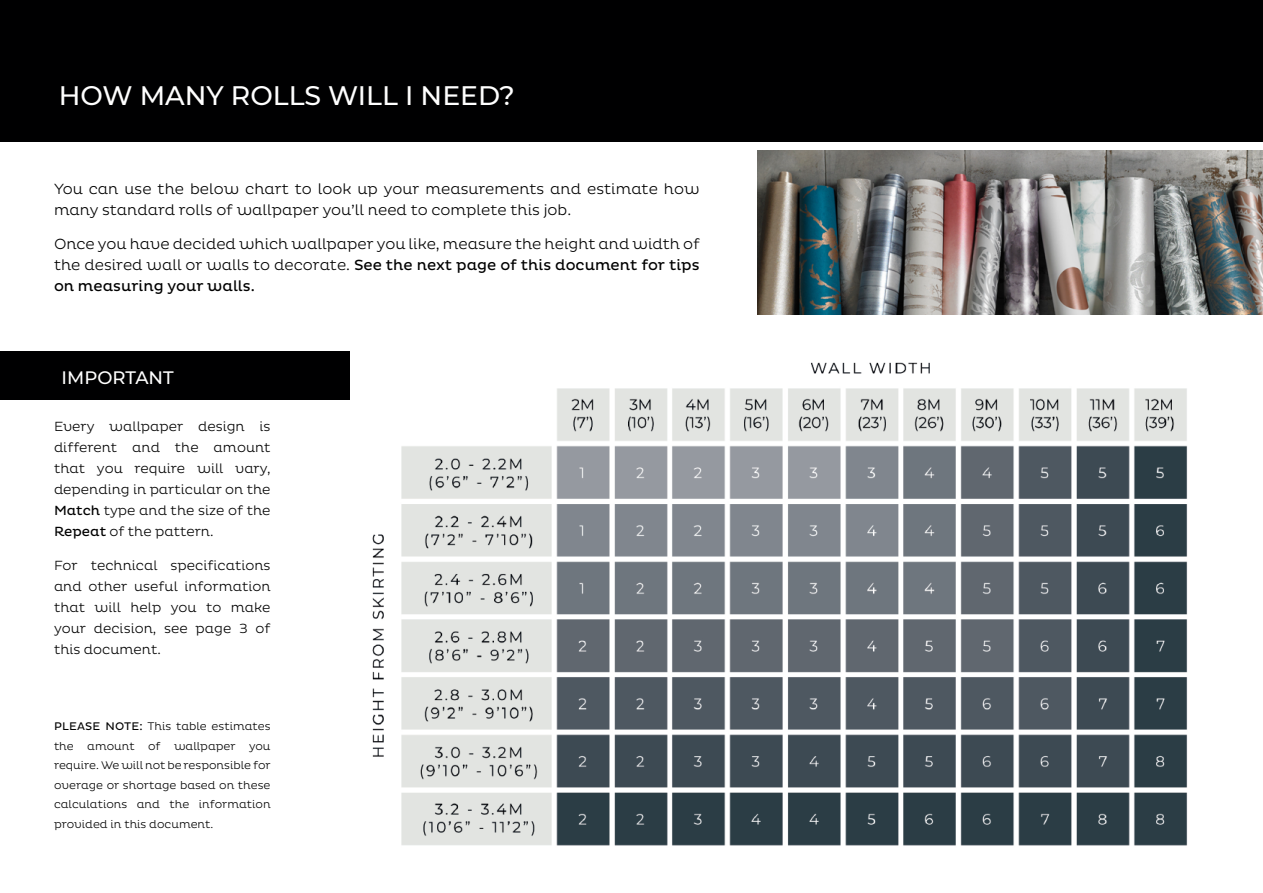
<style>
.page{position:relative;width:1263px;height:893px;background:#fff}
.page>*{position:absolute;margin:0;border:0;box-sizing:border-box;transform-origin:0 0}
.t1{font:500 26.7px "Montserrat";color:#fff}
.t2{font:500 22.5px "Pluto";letter-spacing:.135em;color:#fff}
.t3{font:500 19.5px "Pluto";letter-spacing:.135em;color:#fff}
.t4{font:500 18px "Montserrat";color:#fff}
.t5{font:300 15px/21px "Pluto";color:#000}
.t6{font:300 13.5px/21px "Pluto";color:#000;text-align:justify}
.t7{font:300 11.25px/19.5px "Pluto";color:#000;text-align:justify}
.s1{font-weight:400}
</style>
<div class="page">
<img style="left:758px;top:151px;width:505px;height:164px">
<div style="left:0;top:352px;width:350px;height:48px;background:#000001"></div>
<div style="left:0;top:0;width:1263px;height:141px;background:#000001"></div>
<img style="left:372px;top:362px;width:816px;height:484px">
<h1 class="t1" style="left:59px;top:77px;width:457px">HOW MANY ROLLS WILL I NEED?</h1>
<h2 class="t2" style="left:54px;top:85px;width:465px">HOW MANY ROLLS WILL I NEED?</h2>
<p class="t5" style="left:54px;top:179px;width:647px">You can use the below chart to look up your measurements and estimate how many standard rolls of wallpaper you’ll need to complete this job.</p>
<p class="t5" style="left:54px;top:234px;width:647px;text-align:justify">Once you have decided which wallpaper you like, measure the height and width of the desired wall or walls to decorate. <span class="s1">See the next page of this document for tips on measuring your walls.</span></p>
<h3 class="t3" style="left:54px;top:361px;width:147px">IMPORTANT</h3>
<p class="t4" style="left:62px;top:365px;width:114px">IMPORTANT</p>
<p class="t6" style="left:54px;top:416px;width:218px">Every wallpaper design is different and the amount that you require will vary, depending in particular on the <span class="s1">Match</span> type and the size of the <span class="s1">Repeat</span> of the pattern.</p>
<p class="t6" style="left:54px;top:555px;width:218px">For technical specifications and other useful information that will help you to make your decision, see page 3 of this document.</p>
<p class="t7" style="left:54px;top:717px;width:218px"><span class="s1">PLEASE NOTE:</span> This table estimates the amount of wallpaper you require. We will not be responsible for overage or shortage based on these calculations and the information provided in this document.</p>
</div>
